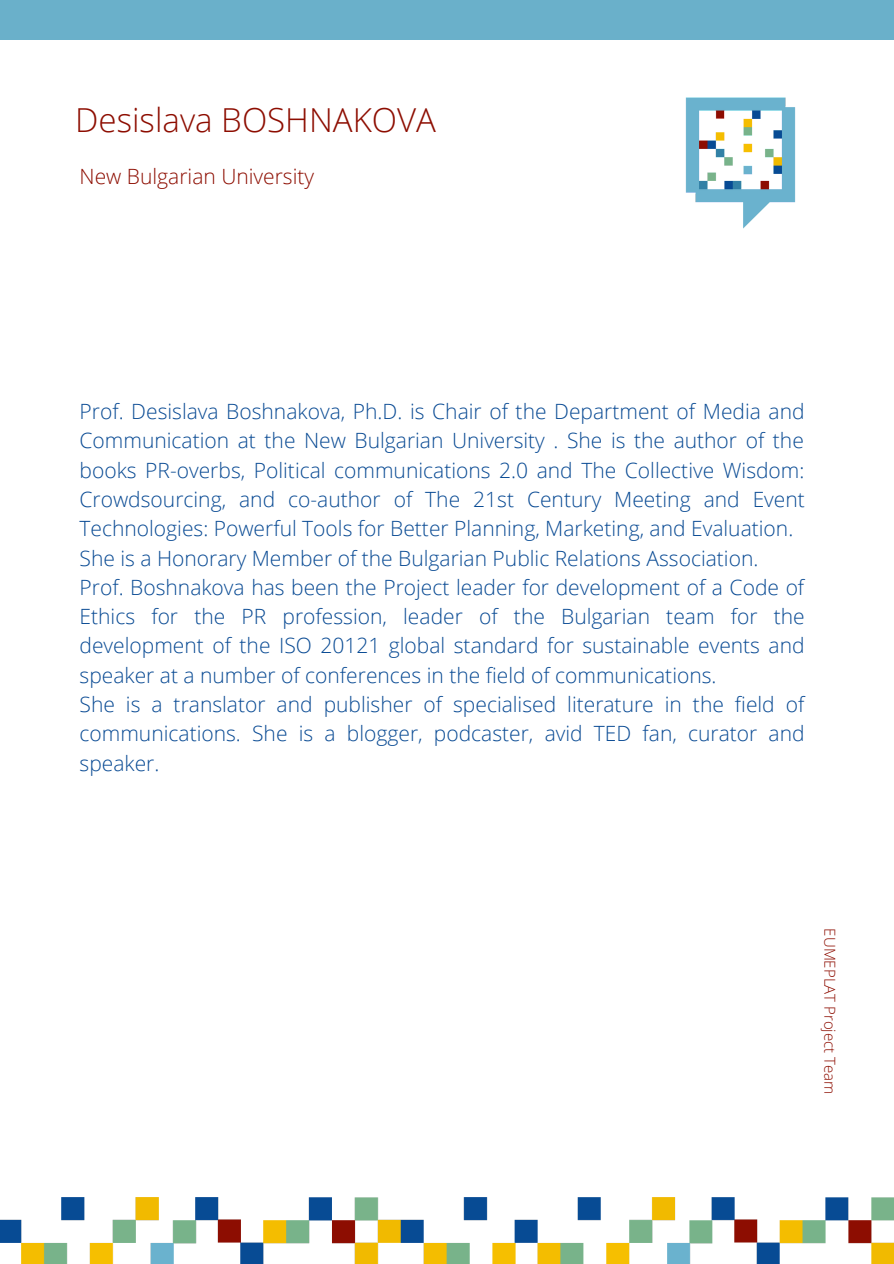
<style>
.page{position:relative;width:894px;height:1264px;background:#fff}
.page>*{position:absolute;margin:0;border:0;box-sizing:border-box;transform-origin:0 0}
.t1{font:300 33px "Open Sans";color:#8d0d01}
.t2{font:300 21px/29.2px "Open Sans";color:#0a4b94}
.t3{font:300 21px "Open Sans";color:#8d0d01}
.t4{font:300 15px "Open Sans";color:#8d0d01}
</style>
<div class="page">
<div style="left:0;top:0;width:893px;height:39px;background:#6ab0ca"></div>
<img style="left:685px;top:97px;width:111px;height:132px">
<img style="left:0;top:1197px;width:893px;height:66px">
<h1 class="t1" style="left:75px;top:97px;width:362px">Desislava BOSHNAKOVA</h1>
<p class="t3" style="left:80px;top:161px;width:236px">New Bulgarian University</p>
<p class="t2" style="left:80px;top:396px;width:726px">Prof. Desislava Boshnakova, Ph.D. is Chair of the Department of Media and Communication at the New Bulgarian University . She is the author of the books PR-overbs, Political communications 2.0 and The Collective Wisdom:<br>Crowdsourcing, and co-author of The 21st Century Meeting and Event Technologies: Powerful Tools for Better Planning, Marketing, and Evaluation.<br>She is a Honorary Member of the Bulgarian Public Relations Association.<br>Prof. Boshnakova has been the Project leader for development of a Code of Ethics for the PR profession, leader of the Bulgarian team for the development of the ISO 20121 global standard for sustainable events and speaker at a number of conferences in the field of communications.<br>She is a translator and publisher of specialised literature in the field of communications. She is a blogger, podcaster, avid TED fan, curator and speaker.</p>
<p class="t4" style="left:840px;top:928px;width:167px;rotate:90deg">EUMEPLAT Project Team</p>
</div>
